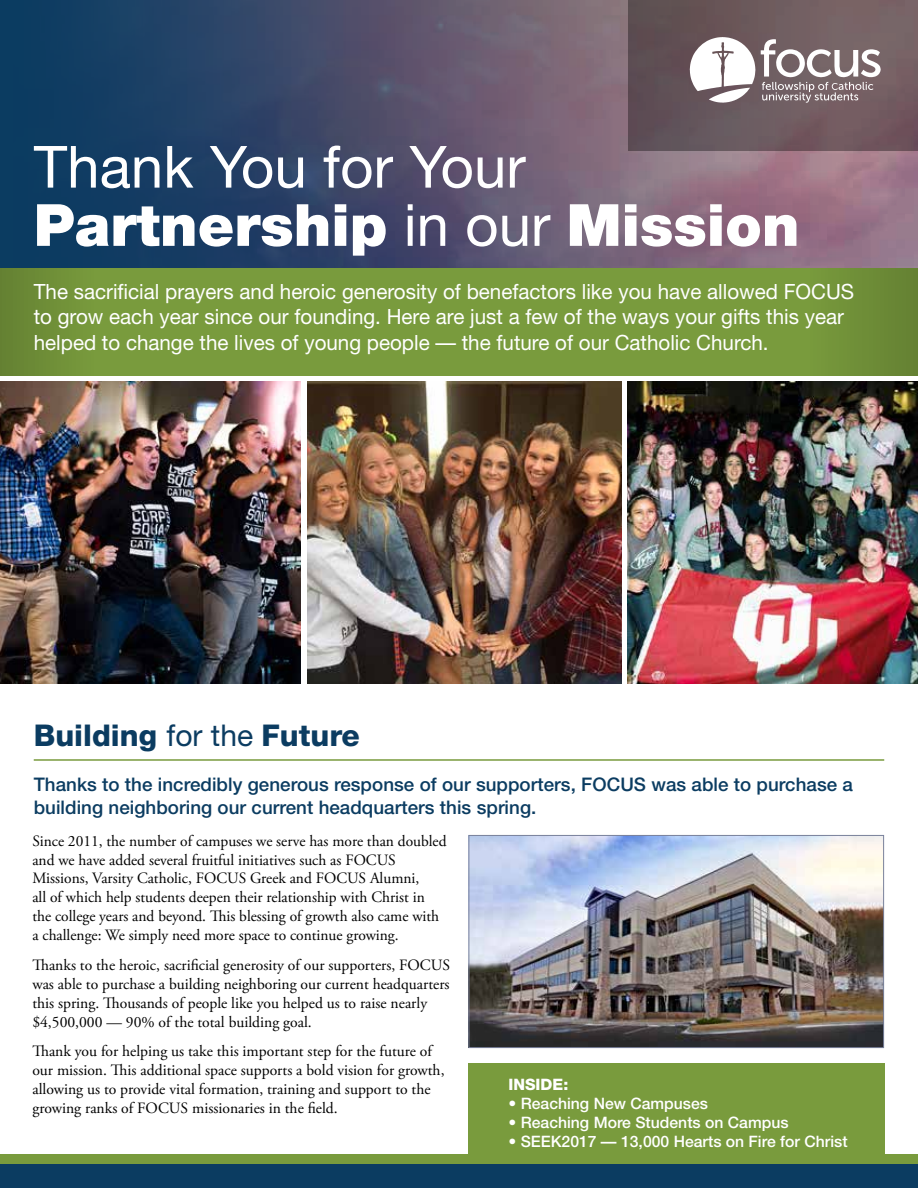
<style>
.page{position:relative;width:918px;height:1188px;background:#fff}
.page>*{position:absolute;margin:0;border:0;box-sizing:border-box;transform-origin:0 0}
.t1{font:58.2px/58.2px "Helvetica Neue";color:#fff}
.t2{font:800 30px "Helvetica Neue";color:#0b3c61}
.t3{font:21px/25.5px "Helvetica Neue";color:#fff}
.t4{font:500 18.75px/22.5px "Helvetica Neue";letter-spacing:.005em;color:#0b3c61}
.t5{font:15.75px/18.9px "Adobe Garamond Pro";color:#000}
.t6{font:500 15.75px "Helvetica Neue";color:#fff}
.t7{font:800 15.75px "Helvetica Neue";color:#fff}
.s1{font-weight:900}
.s2{font-weight:400}
</style>
<div class="page">
<svg style="left:0;top:268px;width:918px;height:108px;background:#76983b"></svg>
<div style="left:468px;top:1064px;width:416px;height:124px;background:#799b3d"></div>
<img style="left:0;top:381px;width:301px;height:303px">
<img style="left:628px;top:381px;width:290px;height:303px">
<img style="left:307px;top:381px;width:314px;height:303px">
<img style="left:0;top:0;width:918px;height:268px">
<div style="left:0;top:1154px;width:918px;height:34px;background:#799b3d"></div>
<div style="left:0;top:1165px;width:918px;height:23px;background:#0b3c61"></div>
<svg style="left:628px;top:0;width:290px;height:151px;background:#6a575c"></svg>
<svg style="left:690px;top:37px;width:191px;height:66px"></svg>
<hr style="left:34px;top:759px;width:850px;height:2px;background:#799b3d">
<img style="left:470px;top:837px;width:412px;height:209px">
<div style="left:468px;top:835px;width:416px;height:213px;border:1px solid #79819b"></div>
<h1 class="t1" style="left:34px;top:137px;width:767px">Thank You for Your<br><span class="s1">Partnership</span> in our <span class="s1">Mission</span></h1>
<p class="t3" style="left:34px;top:278px;width:822px">The sacrificial prayers and heroic generosity of benefactors like you have allowed FOCUS to grow each year since our founding. Here are just a few of the ways your gifts this year helped to change the lives of young people — the future of our Catholic Church.</p>
<h2 class="t2" style="left:34px;top:717px;width:328px">Building <span class="s2">for the</span> Future</h2>
<p class="t4" style="left:34px;top:773px;width:821px">Thanks to the incredibly generous response of our supporters, FOCUS was able to purchase a building neighboring our current headquarters this spring.</p>
<p class="t5" style="left:32px;top:832px;width:416px">Since 2011, the number of campuses we serve has more than doubled and we have added several fruitful initiatives such as FOCUS Missions, Varsity Catholic, FOCUS Greek and FOCUS Alumni,<br>all of which help students deepen their relationship with Christ in the college years and beyond. This blessing of growth also came with a challenge: We simply need more space to continue growing.</p>
<p class="t5" style="left:32px;top:956px;width:419px">Thanks to the heroic, sacrificial generosity of our supporters, FOCUS was able to purchase a building neighboring our current headquarters this spring. Thousands of people like you helped us to raise nearly $4,500,000 — 90% of the total building goal.</p>
<p class="t5" style="left:32px;top:1042px;width:414px">Thank you for helping us take this important step for the future of our mission. This additional space supports a bold vision for growth, allowing us to provide vital formation, training and support to the growing ranks of FOCUS missionaries in the field.</p>
<p class="t7" style="left:508px;top:1075px;width:61px">INSIDE:</p>
<p class="t6" style="left:508px;top:1094px;width:201px">• Reaching New Campuses</p>
<p class="t6" style="left:508px;top:1113px;width:282px">• Reaching More Students on Campus</p>
<p class="t6" style="left:508px;top:1132px;width:341px">• SEEK2017 — 13,000 Hearts on Fire for Christ</p>
</div>
